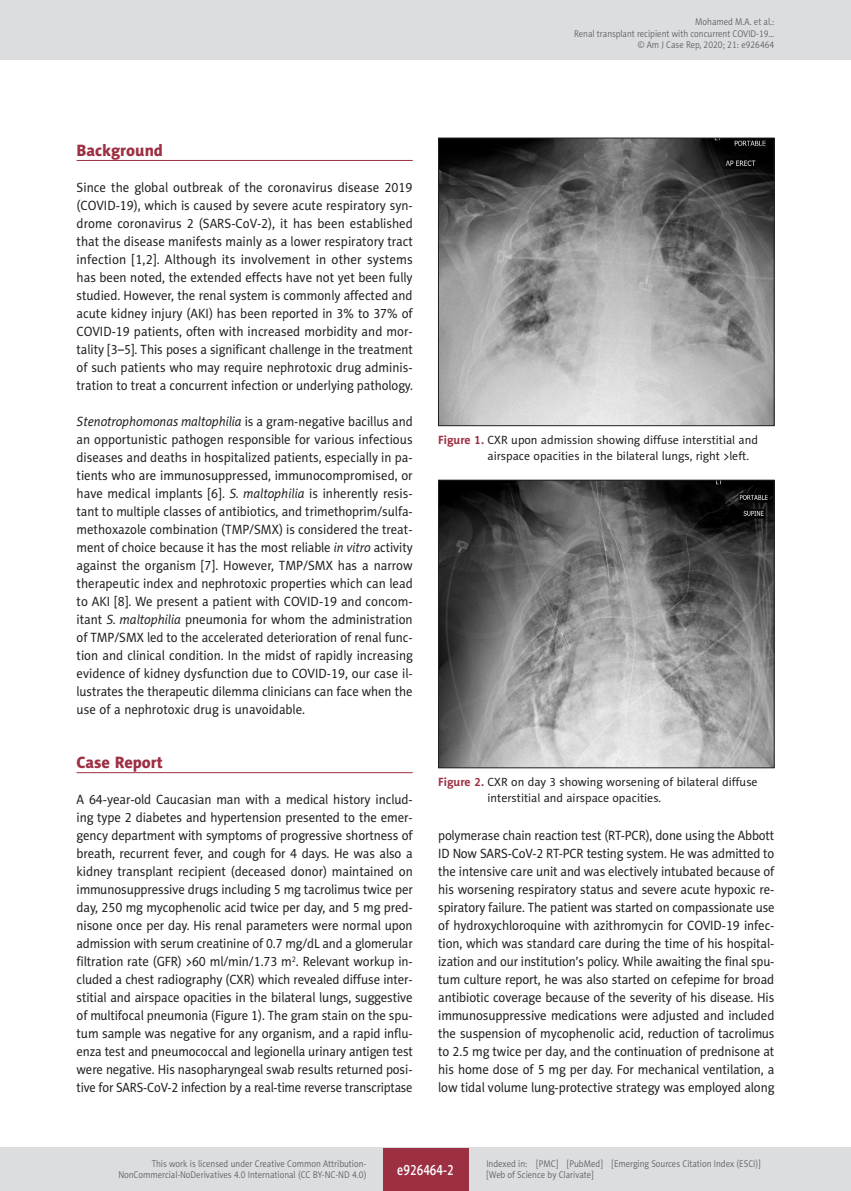
<style>
.page{position:relative;width:851px;height:1191px;background:#fff}
.page>*{position:absolute;margin:0;border:0;box-sizing:border-box;transform-origin:0 0}
.AJCR_Headline_1{font:16.5px "Naomi Sans EFN Heavy";color:#9d2f42}
.AJCR_e-PAGINA{font:15px "Naomi Sans EFN Medium";color:#fff;scale:.8 1}
.AJCR_Body{font:13.5px/18px "Naomi Sans EFN";letter-spacing:-.01em;color:#231f20;text-align:justify;scale:.94 1}
.AJCR_Body-2{font:13.5px/18px "Naomi Sans EFN";letter-spacing:-.01em;color:#231f20;text-align:justify;scale:.95 1}
.AJCR_Rycina_tytul{font:12px/15.8px "Naomi Sans EFN";color:#231f20}
.AJCR_pagina_zywa{font:9.75px/11.2px "Naomi Sans EFN Light";color:#57585a;text-align:right;scale:.9 1}
.AJCR_pagina_sygnatur{font:9.75px "Naomi Sans EFN Light";color:#57585a;scale:.9 1}
.s1{font-style:italic}
.s2{font-weight:700;color:#9d2f42}
</style>
<div class="page">
<hr style="left:77px;top:160px;width:335px;height:1px;background:#9d2f42">
<hr style="left:77px;top:772px;width:335px;height:1px;background:#9d2f42">
<img style="left:440px;top:140px;width:332px;height:284px">
<div style="left:438px;top:138px;width:336px;height:288px;border:1px solid #231f20"></div>
<img style="left:440px;top:482px;width:332px;height:284px">
<div style="left:438px;top:480px;width:336px;height:288px;border:1px solid #231f20"></div>
<div style="left:0;top:0;width:850px;height:60px;background:#dcdddf"></div>
<hr style="left:850px;top:0;width:1px;height:60px;background:#dcdddf">
<div style="left:0;top:1148px;width:850px;height:43px;background:#dcdddf"></div>
<div style="left:383px;top:1147px;width:85px;height:43px;background:#9d2f42"></div>
<p class="AJCR_pagina_zywa" style="left:574px;top:16px;width:224px">Mohamed M.A. et al.:<br>Renal transplant recipient with concurrent COVID-19…</p>
<p class="AJCR_pagina_sygnatur" style="left:637px;top:39px;width:153px">© Am J Case Rep, 2020; 21: e926464</p>
<p class="AJCR_Headline_1" style="left:77px;top:140px;width:88px">Background</p>
<p class="AJCR_Body-2" style="left:77px;top:178px;width:355px">Since the global outbreak of the coronavirus disease 2019 (COVID-19), which is caused by severe acute respiratory syn&shy;drome coronavirus 2 (SARS-CoV-2), it has been established that the disease manifests mainly as a lower respiratory tract infection [1,2]. Although its involvement in other systems has been noted, the extended effects have not yet been fully studied. However, the renal system is commonly affected and acute kidney injury (AKI) has been reported in 3% to 37% of COVID-19 patients, often with increased morbidity and mor&shy;tality [3–5]. This poses a significant challenge in the treatment of such patients who may require nephrotoxic drug adminis&shy;tration to treat a concurrent infection or underlying pathology.</p>
<p class="AJCR_Body" style="left:77px;top:412px;width:359px"><span class="s1">Stenotrophomonas maltophilia</span> is a gram-negative bacillus and an opportunistic pathogen responsible for various infectious diseases and deaths in hospitalized patients, especially in pa&shy;tients who are immunosuppressed, immunocompromised, or have medical implants [6]. <span class="s1">S. maltophilia</span> is inherently resis&shy;tant to multiple classes of antibiotics, and trimethoprim/sulfa&shy;methoxazole combination (TMP/SMX) is considered the treat&shy;ment of choice because it has the most reliable <span class="s1">in vitro</span> activity against the organism [7]. However, TMP/SMX has a narrow therapeutic index and nephrotoxic properties which can lead to AKI [8]. We present a patient with COVID-19 and concom&shy;itant <span class="s1">S. maltophilia</span> pneumonia for whom the administration of TMP/SMX led to the accelerated deterioration of renal func&shy;tion and clinical condition. In the midst of rapidly increasing evidence of kidney dysfunction due to COVID-19, our case il&shy;lustrates the therapeutic dilemma clinicians can face when the use of a nephrotoxic drug is unavoidable.</p>
<p class="AJCR_Headline_1" style="left:77px;top:752px;width:88px">Case Report</p>
<p class="AJCR_Body-2" style="left:77px;top:790px;width:355px">A 64-year-old Caucasian man with a medical history includ&shy;ing type 2 diabetes and hypertension presented to the emer&shy;gency department with symptoms of progressive shortness of breath, recurrent fever, and cough for 4 days. He was also a kidney transplant recipient (deceased donor) maintained on immunosuppressive drugs including 5 mg tacrolimus twice per day, 250 mg mycophenolic acid twice per day, and 5 mg pred&shy;nisone once per day. His renal parameters were normal upon admission with serum creatinine of 0.7 mg/dL and a glomerular filtration rate (GFR) &gt;60 ml/min/1.73 m<sup>2</sup>. Relevant workup in&shy;cluded a chest radiography (CXR) which revealed diffuse inter&shy;stitial and airspace opacities in the bilateral lungs, suggestive of multifocal pneumonia (Figure 1). The gram stain on the spu&shy;tum sample was negative for any organism, and a rapid influ&shy;enza test and pneumococcal and legionella urinary antigen test were negative. His nasopharyngeal swab results returned posi&shy;tive for SARS-CoV-2 infection by a real-time reverse transcriptase</p>
<p class="AJCR_Rycina_tytul" style="left:487px;top:432px;width:272px;text-indent:-49px"><span class="s2">Figure 1.</span> CXR upon admission showing diffuse interstitial and airspace opacities in the bilateral lungs, right &gt;left.</p>
<p class="AJCR_Rycina_tytul" style="left:487px;top:774px;width:272px;text-indent:-49px"><span class="s2">Figure 2.</span> CXR on day 3 showing worsening of bilateral diffuse interstitial and airspace opacities.</p>
<p class="AJCR_Body" style="left:438px;top:826px;width:359px">polymerase chain reaction test (RT-PCR), done using the Abbott ID Now SARS-CoV-2 RT-PCR testing system. He was admitted to the intensive care unit and was electively intubated because of his worsening respiratory status and severe acute hypoxic re&shy;spiratory failure. The patient was started on compassionate use of hydroxychloroquine with azithromycin for COVID-19 infec&shy;tion, which was standard care during the time of his hospital&shy;ization and our institution’s policy. While awaiting the final spu&shy;tum culture report, he was also started on cefepime for broad antibiotic coverage because of the severity of his disease. His immunosuppressive medications were adjusted and included the suspension of mycophenolic acid, reduction of tacrolimus to 2.5 mg twice per day, and the continuation of prednisone at his home dose of 5 mg per day. For mechanical ventilation, a low tidal volume lung-protective strategy was employed along</p>
<p class="AJCR_pagina_zywa" style="left:118px;top:1158px;width:277px">This work is licensed under Creative Common Attribution-<br>NonCommercial-NoDerivatives 4.0 International (CC BY-NC-ND 4.0)</p>
<p class="AJCR_e-PAGINA" style="left:397px;top:1160px;width:72px">e926464-2</p>
<p class="AJCR_pagina_zywa" style="left:486px;top:1158px;width:306px;text-align:left">Indexed in: [PMC] [PubMed] [Emerging Sources Citation Index (ESCI)] [Web of Science by Clarivate]</p>
</div>
